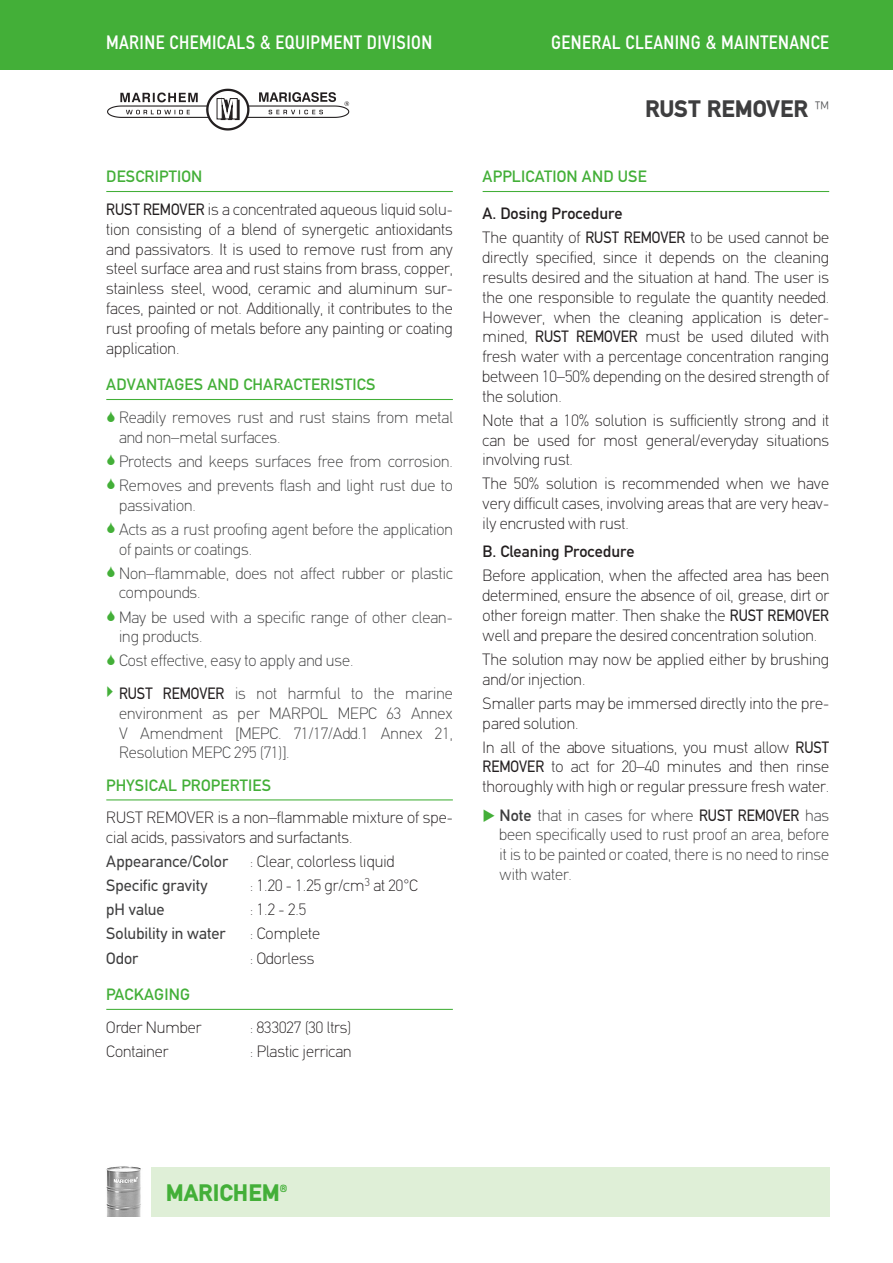
<style>
.page{position:relative;width:893px;height:1263px;background:#fff}
.page>*{position:absolute;margin:0;border:0;box-sizing:border-box;transform-origin:0 0}
.Title_PRODUCT{font:900 24px "PF Din Text";color:#3e3e3f}
.t1{font:900 24px "PF Din Text";color:#43af38}
.t2{font:500 condensed 19.5px "PF Din Text";letter-spacing:.02em;color:#fff}
.Body{font:100 16.5px/19.8px "PF Din Text";color:#231f20;text-align:justify}
.t3{font:100 16.5px/19.8px "PF Din Text";color:#3e3e3f}
.Heading_1_marichem{font:500 16.5px "PF Din Text";letter-spacing:.01em;color:#43af38}
.Body-2{font:16.5px "PF Din Text";color:#3e3e3f}
.Heading_2_ALL{font:500 16.5px "PF Din Text";color:#231f20}
.t4{font:700 10.5px "PF Din Text";color:#43af38}
.s1{font-weight:400}
.s2{font-weight:400;color:#231f20}
.s3{font-weight:100;font-stretch:condensed;font-size:19.5px;color:#57585a}
.s4{font-weight:500}
</style>
<div class="page">
<div style="left:151px;top:1167px;width:678px;height:50px;background:#dfefd7"></div>
<svg style="left:107px;top:89px;width:243px;height:42px"></svg>
<img style="left:106px;top:1166px;width:35px;height:51px">
<div style="left:0;top:0;width:893px;height:70px;background:#43af38"></div>
<hr style="left:106px;top:191px;width:347px;height:1px;background:#43af38">
<hr style="left:106px;top:399px;width:347px;height:1px;background:#43af38">
<hr style="left:106px;top:799px;width:347px;height:1px;background:#43af38">
<hr style="left:106px;top:1009px;width:347px;height:1px;background:#43af38">
<hr style="left:483px;top:191px;width:346px;height:1px;background:#43af38">
<p class="t2" style="left:106px;top:31px;width:328px">MARINE CHEMICALS &amp; EQUIPMENT DIVISION</p>
<p class="t2" style="left:551px;top:31px;width:279px">GENERAL CLEANING &amp; MAINTENANCE</p>
<p class="Heading_1_marichem" style="left:106px;top:167px;width:98px">DESCRIPTION</p>
<p class="Body" style="left:106px;top:200px;width:348px"><span class="s1">RUST REMOVER</span> is a concentrated aqueous liquid solu&shy;tion consisting of a blend of synergetic antioxidants and passivators. It is used to remove rust from any steel surface area and rust stains from brass, copper, stainless steel, wood, ceramic and aluminum sur&shy;faces, painted or not. Additionally, it contributes to the rust proofing of metals before any painting or coating application.</p>
<p class="Heading_1_marichem" style="left:106px;top:375px;width:271px">ADVANTAGES AND CHARACTERISTICS</p>
<p class="t3" style="left:119px;top:407px;width:335px">Readily removes rust and rust stains from metal and non–metal surfaces.</p>
<p class="t3" style="left:119px;top:451px;width:335px">Protects and keeps surfaces free from corrosion.</p>
<p class="t3" style="left:119px;top:475px;width:335px">Removes and prevents flash and light rust due to passivation.</p>
<p class="t3" style="left:119px;top:519px;width:335px">Acts as a rust proofing agent before the application of paints or coatings.</p>
<p class="t3" style="left:119px;top:563px;width:335px">Non–flammable, does not affect rubber or plastic compounds.</p>
<p class="t3" style="left:119px;top:607px;width:335px">May be used with a specific range of other clean&shy;ing products.</p>
<p class="t3" style="left:119px;top:651px;width:236px">Cost effective, easy to apply and use.</p>
<p class="t3" style="left:119px;top:683px;width:335px;text-align:justify"><span class="s2">RUST REMOVER</span> is not harmful to the marine environment as per MARPOL MEPC 63 Annex V Amendment [MEPC. 71/17/Add.1 Annex 21, Resolution MEPC 295 (71)].</p>
<p class="Heading_1_marichem" style="left:106px;top:776px;width:166px">PHYSICAL PROPERTIES</p>
<p class="Body" style="left:106px;top:808px;width:348px">RUST REMOVER is a non–flammable mixture of spe&shy;cial acids, passivators and surfactants.</p>
<p class="Body-2" style="left:106px;top:852px;width:123px">Appearance/Color</p>
<p class="Body" style="left:250px;top:852px;width:146px">: Clear, colorless liquid</p>
<p class="Body-2" style="left:106px;top:876px;width:103px">Specific gravity</p>
<p class="Body" style="left:250px;top:876px;width:169px">: 1.20 - 1.25 gr/cm<sup>3</sup> at 20°C</p>
<p class="Body-2" style="left:106px;top:900px;width:60px">pH value</p>
<p class="Body" style="left:250px;top:900px;width:58px">: 1.2 - 2.5</p>
<p class="Body-2" style="left:106px;top:924px;width:121px">Solubility in water</p>
<p class="Body" style="left:250px;top:924px;width:71px">: Complete</p>
<p class="Body-2" style="left:106px;top:948px;width:34px">Odor</p>
<p class="Body" style="left:250px;top:948px;width:66px">: Odorless</p>
<p class="Heading_1_marichem" style="left:106px;top:985px;width:85px">PACKAGING</p>
<p class="Body" style="left:106px;top:1017px;width:97px">Order Number</p>
<p class="Body" style="left:250px;top:1017px;width:102px">: 833027 (30 ltrs)</p>
<p class="Body" style="left:106px;top:1041px;width:64px">Container</p>
<p class="Body" style="left:250px;top:1041px;width:103px">: Plastic jerrican</p>
<p class="Title_PRODUCT" style="left:645px;top:95px;width:186px">RUST REMOVER <span class="s3">™</span></p>
<p class="Heading_1_marichem" style="left:483px;top:167px;width:166px">APPLICATION AND USE</p>
<p class="Heading_2_ALL" style="left:483px;top:204px;width:141px">A. Dosing Procedure</p>
<p class="Body" style="left:483px;top:228px;width:348px">The quantity of <span class="s1">RUST REMOVER</span> to be used cannot be directly specified, since it depends on the cleaning results desired and the situation at hand. The user is the one responsible to regulate the quantity needed.<br>However, when the cleaning application is deter&shy;mined, <span class="s1">RUST REMOVER</span> must be used diluted with fresh water with a percentage concentration ranging between 10–50% depending on the desired strength of the solution.</p>
<p class="Body" style="left:483px;top:410px;width:348px">Note that a 10% solution is sufficiently strong and it can be used for most general/everyday situations involving rust.</p>
<p class="Body" style="left:483px;top:474px;width:348px">The 50% solution is recommended when we have very difficult cases, involving areas that are very heav&shy;ily encrusted with rust.</p>
<p class="Heading_2_ALL" style="left:483px;top:542px;width:153px">B. Cleaning Procedure</p>
<p class="Body" style="left:483px;top:566px;width:348px">Before application, when the affected area has been determined, ensure the absence of oil, grease, dirt or other foreign matter. Then shake the <span class="s1">RUST REMOVER </span>well and prepare the desired concentration solution.</p>
<p class="Body" style="left:483px;top:649px;width:348px">The solution may now be applied either by brushing and/or injection.</p>
<p class="Body" style="left:483px;top:693px;width:348px">Smaller parts may be immersed directly into the pre&shy;pared solution.</p>
<p class="Body" style="left:483px;top:737px;width:348px">In all of the above situations, you must allow <span class="s1">RUST REMOVER</span> to act for 20–40 minutes and then rinse thoroughly with high or regular pressure fresh water.</p>
<p class="t3" style="left:500px;top:805px;width:331px;text-align:justify"><span class="s4">Note</span> that in cases for where <span class="s2">RUST REMOVER</span> has been specifically used to rust proof an area, before it is to be painted or coated, there is no need to rinse with water.</p>
<h1 class="t1" style="left:166px;top:1178px;width:115px">MARICHEM</h1>
<p class="t4" style="left:280px;top:1182px;width:10px">®</p>
</div>
